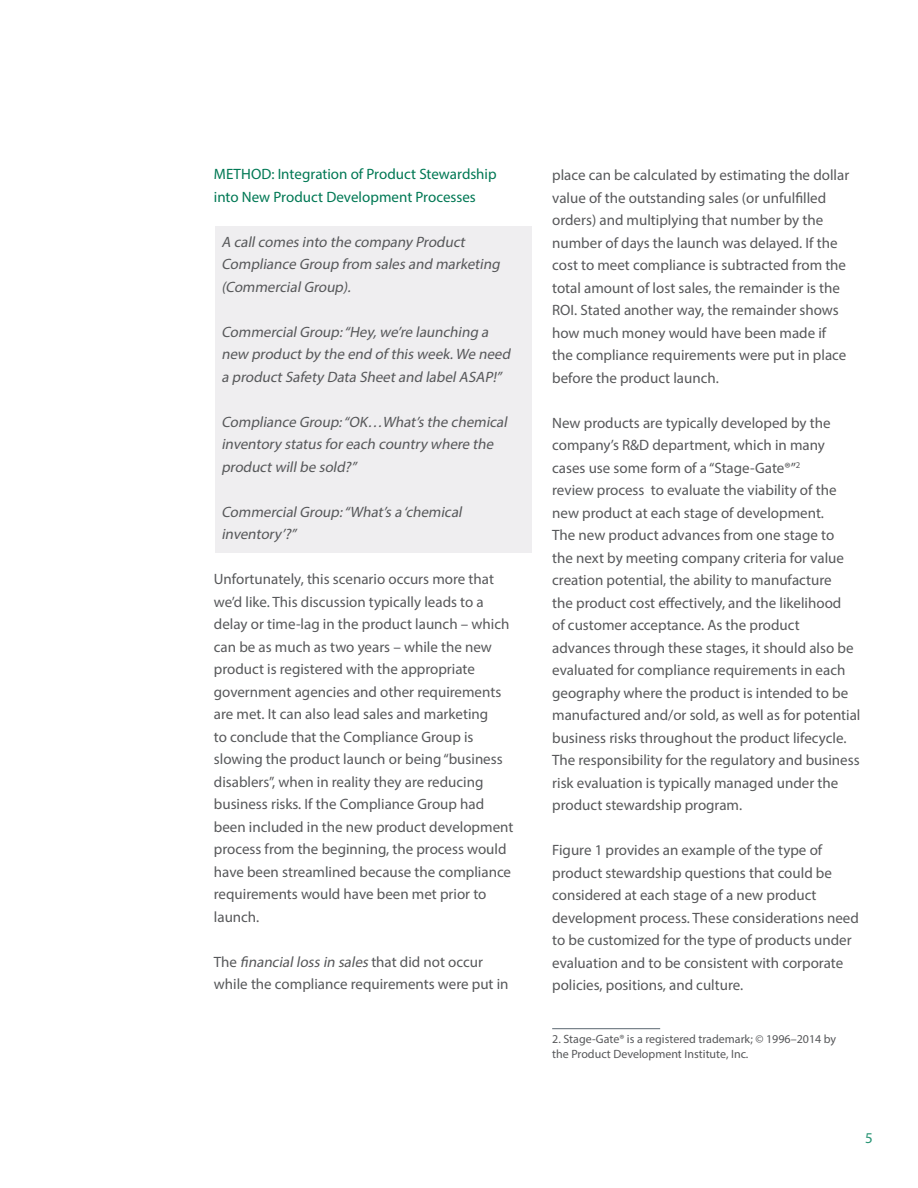
<style>
.page{position:relative;width:918px;height:1188px;background:#fff}
.page>*{position:absolute;margin:0;border:0;box-sizing:border-box;transform-origin:0 0}
.t1{font:15px/22.5px "Myriad Pro";color:#57585a}
.t2{font:italic 15px/22.5px "Myriad Pro";color:#57585a}
.Heading_3{font:15px/22.5px "Myriad Pro";color:#007854}
.t3{font:15px "Myriad Pro";color:#269373}
.t4{font:12px/14.4px "Myriad Pro";color:#57585a}
.s1{font-style:italic}
</style>
<div class="page">
<div style="left:215px;top:226px;width:317px;height:327px;background:#efeef0"></div>
<hr style="left:552px;top:1028px;width:108px;height:1px;background:#5a6670">
<h2 class="Heading_3" style="left:214px;top:163px;width:284px">METHOD: Integration of Product Stewardship into New Product Development Processes</h2>
<p class="t2" style="left:221px;top:230px;width:283px">A callcomes into the company Product<br>Compliance Group from sales and marketing (CommercialGroup).</p>
<p class="t2" style="left:221px;top:320px;width:294px">CommercialGroup:“Hey,we’re launching a new productby the end of this week.We need a productSafety Data Sheetand labelASAP!”</p>
<p class="t2" style="left:221px;top:410px;width:290px">Compliance Group:“OK…What’s the chemical inventory status foreach country where the productwillbe sold?”</p>
<p class="t2" style="left:221px;top:500px;width:245px">CommercialGroup:“What’s a ‘chemical inventory’?”</p>
<p class="t1" style="left:214px;top:568px;width:301px">Unfortunately, this scenario occurs more that we’d like. This discussion typically leads to a delay or time-lag in the product launch – which can be as much as two years – while the new product is registered with the appropriate government agencies and other requirements are met. It can also lead sales and marketing<br>to conclude that the Compliance Group is slowing the product launch or being “business disablers”, when in reality they are reducing business risks. If the Compliance Group had been included in the new product development process from the beginning, the process would have been streamlined because the compliance requirements would have been met prior to launch.</p>
<p class="t1" style="left:214px;top:950px;width:296px">Th e <span class="s1">financialloss in sales</span> t h at d i d n ot occ u r while the compliance requirements were put in</p>
<p class="t1" style="left:552px;top:163px;width:299px">place can be calculated by estimating the dollar value of the outstanding sales (or unfulfilled orders) and multiplying that number by the number of days the launch was delayed. If the cost to meet compliance is subtracted from the total amount of lost sales, the remainder is the ROI. Stated another way, the remainder shows how much money would have been made if the compliance requirements were put in place before the product launch.</p>
<p class="t1" style="left:552px;top:411px;width:310px">New products are typically developed by the company’s R&amp;D department, which in many cases use some form of a “Stage-Gate®”<sup>2<br></sup>review process to evaluate the viability of the new product at each stage of development.<br>The new product advances from one stage to<br>the next by meeting company criteria for value creation potential, the ability to manufacture<br>the product cost effectively, and the likelihood<br>of customer acceptance. As the product advances through these stages, it should also be evaluated for compliance requirements in each geography where the product is intended to be manufactured and/or sold, as well as for potential business risks throughout the product lifecycle.<br>The responsibility for the regulatory and business risk evaluation is typically managed under the product stewardship program.</p>
<p class="t1" style="left:552px;top:838px;width:308px">Figure 1 provides an example of the type of product stewardship questions that could be considered at each stage of a new product development process. These considerations need to be customized for the type of products under evaluation and to be consistent with corporate policies, positions, and culture.</p>
<p class="t4" style="left:552px;top:1032px;width:286px">2. Stage-Gate® is a registered trademark; © 1996–2014 by the Product Development Institute, Inc.</p>
<p class="t3" style="left:865px;top:1129px;width:9px">5</p>
</div>
